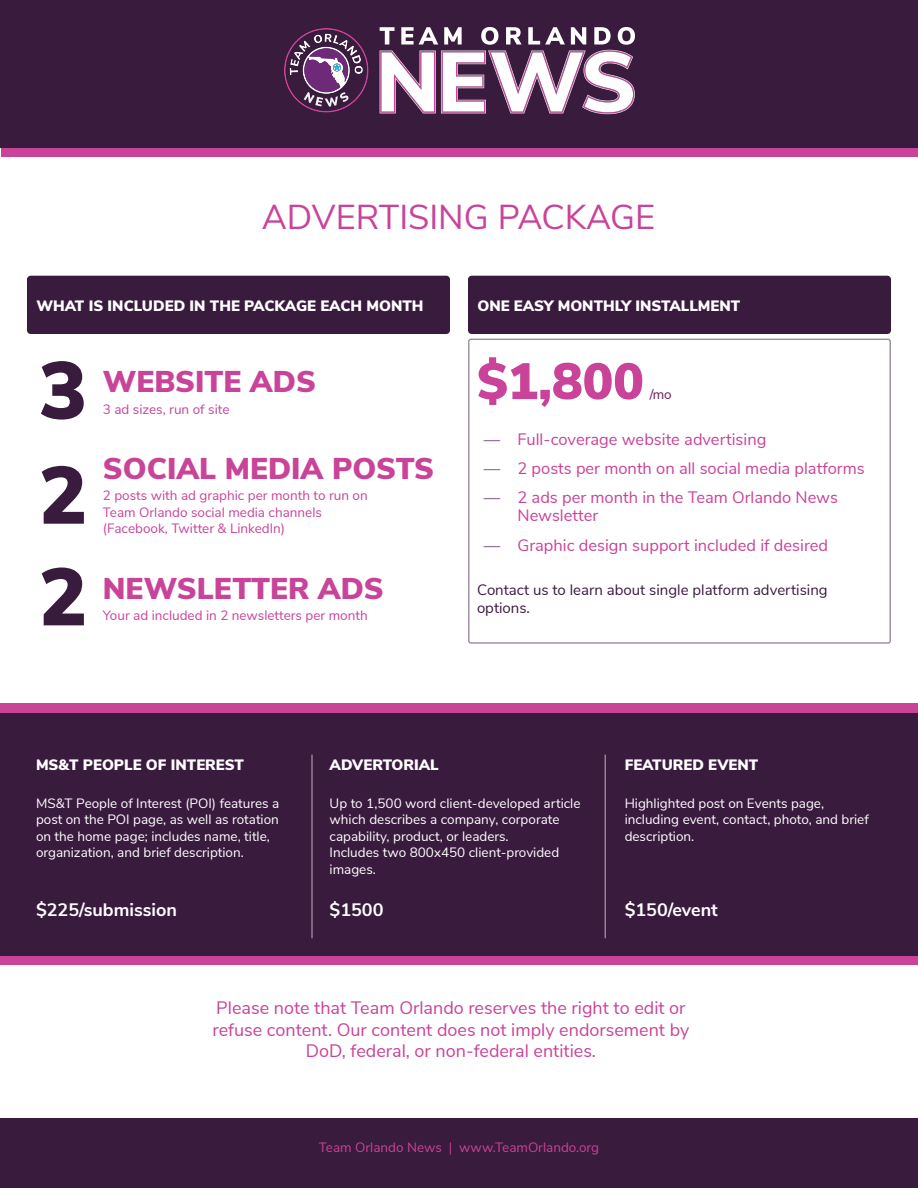
<style>
.page{position:relative;width:918px;height:1188px;background:#fff}
.page>*{position:absolute;margin:0;border:0;box-sizing:border-box;transform-origin:0 0}
.t1{font:900 81px/101.7px "Nunito Sans";color:#391b3d}
.t2{font:900 51px "Nunito Sans";color:#c94398}
.t3{font:34.5px "Nunito Sans";color:#c94398}
.t4{font:900 30px "Nunito Sans";color:#c94398}
.t5{font:18px/21.6px "Nunito Sans";color:#c94398;text-align:center}
.t6{font:700 18px "Nunito Sans";color:#fff}
.t7{font:16.5px/29.2px "Nunito Sans";color:#c94398}
.t8{font:900 15px "Nunito Sans";color:#fff}
.t9{font:15px/18px "Nunito Sans";color:#391b3d}
.t10{font:13.5px/16.5px "Nunito Sans";color:#fff}
.t11{font:13.5px/16.5px "Nunito Sans";color:#c94398}
.t12{font:13.5px "Nunito Sans";color:#681d5b}
.s1{color:#6f2979}
</style>
<div class="page">
<div style="left:1px;top:0;width:917px;height:157px;background:#c94398"></div>
<div style="left:0;top:704px;width:918px;height:261px;background:#c94398"></div>
<div style="left:0;top:713px;width:918px;height:243px;background:#391b3d"></div>
<div style="left:0;top:1119px;width:918px;height:69px;background:#391b3d"></div>
<div style="left:0;top:0;width:918px;height:148px;background:#391b3d"></div>
<svg style="left:380px;top:27px;width:255px;height:87px"></svg>
<svg style="left:284px;top:28px;width:85px;height:85px"></svg>
<div style="left:28px;top:276px;width:421px;height:57px;background:#391b3d;border-radius:3px"></div>
<div style="left:27px;top:276px;width:423px;height:58px;border:2px solid #391b3d;border-radius:3px"></div>
<div style="left:469px;top:276px;width:421px;height:57px;background:#391b3d;border-radius:3px"></div>
<div style="left:468px;top:276px;width:423px;height:58px;border:2px solid #391b3d;border-radius:3px"></div>
<div style="left:468px;top:339px;width:423px;height:305px;border:2px solid #391b3d;border-radius:2px"></div>
<hr style="left:311px;top:755px;width:2px;height:183px;background:#e9c3dd">
<hr style="left:604px;top:755px;width:2px;height:183px;background:#e9c3dd">
<h3 class="t3" style="left:262px;top:192px;width:395px">ADVERTISING PACKAGE</h3>
<p class="t8" style="left:36px;top:295px;width:389px">WHAT IS INCLUDED IN THE PACKAGE EACH MONTH</p>
<p class="t8" style="left:477px;top:295px;width:264px">ONE EASY MONTHLY INSTALLMENT</p>
<h1 class="t1" style="left:39px;top:337px;width:50px">3</h1>
<h2 class="t2" style="left:477px;top:344px;width:168px">$1,800</h2>
<h3 class="t4" style="left:103px;top:360px;width:215px">WEBSITE ADS</h3>
<p class="t12" style="left:650px;top:384px;width:24px">/mo</p>
<p class="t11" style="left:103px;top:400px;width:128px">3 ad sizes, run of site</p>
<h1 class="t1" style="left:39px;top:442px;width:50px">2<br>2</h1>
<h3 class="t4" style="left:103px;top:447px;width:333px">SOCIAL MEDIA POSTS</h3>
<p class="t11" style="left:103px;top:487px;width:266px">2 posts with ad graphic per month to run on<br>Team Orlando social media channels (Facebook, Twitter &amp; LinkedIn)</p>
<h3 class="t4" style="left:103px;top:566px;width:283px">NEWSLETTER ADS</h3>
<p class="t11" style="left:103px;top:606px;width:266px">Your ad included in 2 newsletters per month</p>
<p class="t7" style="left:484px;top:424px;width:383px"><span class="s1">―</span> Full-coverage website advertising<br><span class="s1">―</span> 2 posts per month on all social media platforms <span class="s1">―</span> 2 ads per month in the Team Orlando News</p>
<p class="t7" style="left:484px;top:500px;width:346px;text-indent:34px">Newsletter<br><span class="s1">―</span> Graphic design support included if desired</p>
<p class="t9" style="left:477px;top:580px;width:352px">Contact us to learn about single platform advertising options.</p>
<p class="t8" style="left:36px;top:754px;width:209px">MS&amp;T PEOPLE OF INTEREST</p>
<p class="t8" style="left:330px;top:754px;width:111px">ADVERTORIAL</p>
<p class="t8" style="left:625px;top:754px;width:135px">FEATURED EVENT</p>
<p class="t10" style="left:36px;top:794px;width:245px">MS&amp;T People of Interest (POI) features a post on the POI page, as well as rotation on the home page; includes name, title, organization, and brief description.</p>
<p class="t10" style="left:330px;top:794px;width:252px">Up to 1,500 word client-developed article which describes a company, corporate capability, product, or leaders.<br>Includes two 800x450 client-provided images.</p>
<p class="t10" style="left:625px;top:794px;width:246px">Highlighted post on Events page, including event, contact, photo, and brief description.</p>
<h3 class="t6" style="left:36px;top:897px;width:142px">$225/submission</h3>
<h3 class="t6" style="left:330px;top:897px;width:55px">$1500</h3>
<h3 class="t6" style="left:625px;top:897px;width:95px">$150/event</h3>
<h3 class="t5" style="left:213px;top:996px;width:478px">Please note that Team Orlando reserves the right to edit or refuse content. Our content does not imply endorsement by<br>DoD, federal, or non-federal entities.</h3>
<p class="t11" style="left:319px;top:1138px;width:282px">Team Orlando News | www.TeamOrlando.org</p>
</div>
